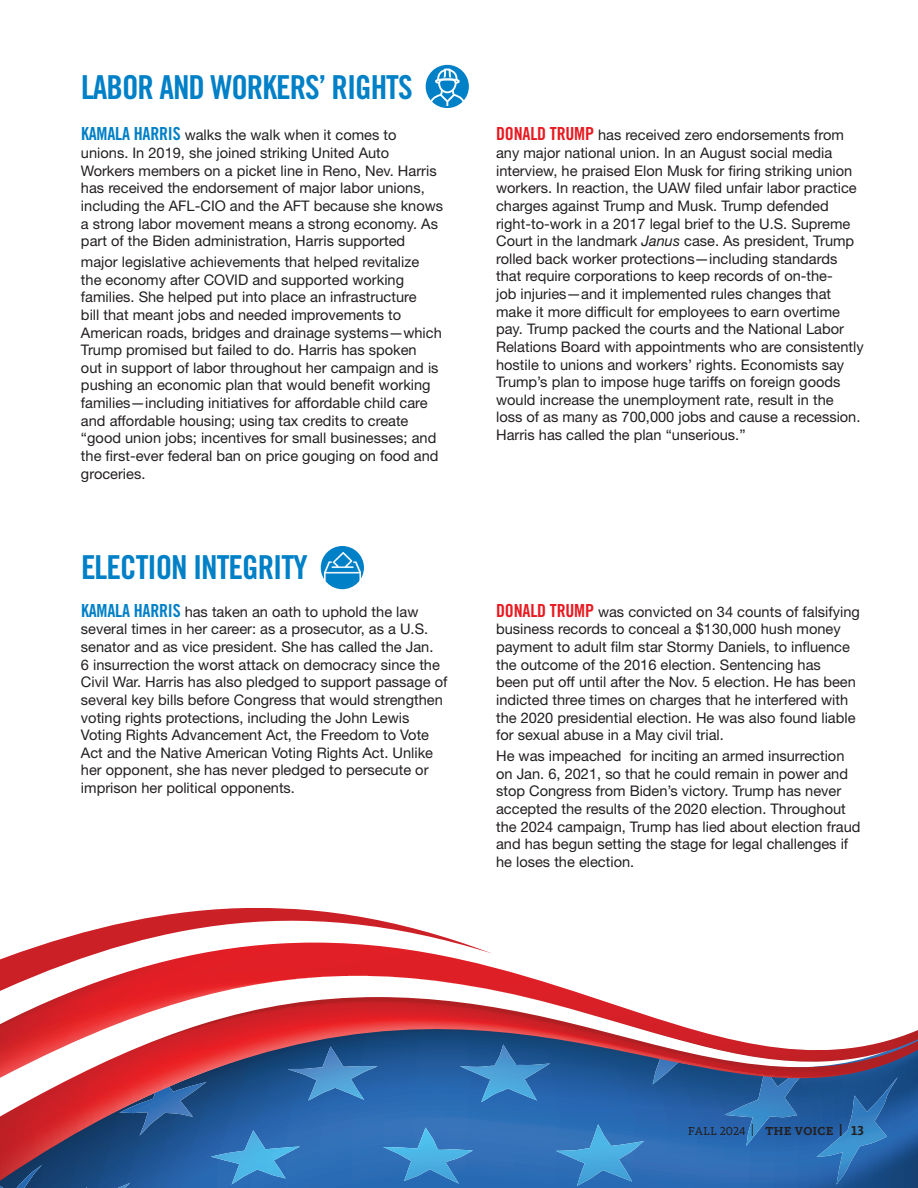
<style>
.page{position:relative;width:918px;height:1188px;background:#fff}
.page>*{position:absolute;margin:0;border:0;box-sizing:border-box;transform-origin:0 0}
.t1{font:33px "Trade Gothic LT Std Bd Cn 20";letter-spacing:-.03em;color:#0080c7}
.t2{font:14.7px/17.5px "Helvetica Neue LT Std";color:#231f20}
.t3{font:12px "Kievit Slab OT";color:#231f20}
.s1{font-family:"Trade Gothic LT Std Bd Cn 20";font-size:18px;color:#0080c7}
.s2{font-family:"Trade Gothic LT Std Bd Cn 20";font-size:18px;color:#e71b22}
.s3{font-style:italic}
.s4{font-weight:700}
.s5{font-weight:700;font-size:13.5px}
</style>
<div class="page">
<svg style="left:42px;top:1181px;width:876px;height:7px;background:#2562a8"></svg>
<img style="left:0;top:1181px;width:42px;height:7px">
<img style="left:86px;top:1183px;width:44px;height:5px">
<img style="left:211px;top:1181px;width:89px;height:4px">
<img style="left:383px;top:1181px;width:90px;height:3px">
<img style="left:556px;top:1181px;width:88px;height:5px">
<img style="left:816px;top:1181px;width:82px;height:4px">
<svg style="left:0;top:1078px;width:918px;height:103px;background:#3b66a3"></svg>
<svg style="left:0;top:967px;width:918px;height:111px"></svg>
<svg style="left:0;top:908px;width:492px;height:96px"></svg>
<div style="left:426px;top:65px;width:43px;height:43px;background:#0080c7;border-radius:50%"></div>
<svg style="left:429px;top:68px;width:37px;height:38px"></svg>
<div style="left:321px;top:546px;width:43px;height:43px;background:#0080c7;border-radius:50%"></div>
<img style="left:324px;top:552px;width:36px;height:30px">
<h1 class="t1" style="left:81px;top:67px;width:333px">LABOR AND WORKERS’ RIGHTS</h1>
<p class="t2" style="left:81px;top:126px;width:364px"><span class="s1">KAMALA HARRIS</span> walks the walk when it comes to unions. In 2019, she joined striking United Auto Workers members on a picket line in Reno, Nev. Harris has received the endorsement of major labor unions, including the AFL-CIO and the AFT because she knows a strong labor movement means a strong economy. As part of the Biden administration, Harris supported</p>
<p class="t2" style="left:81px;top:253px;width:362px">major legislative achievements that helped revitalize the economy after COVID and supported working families. She helped put into place an infrastructure<br>bill that meant jobs and needed improvements to American roads, bridges and drainage systems—which Trump promised but failed to do. Harris has spoken<br>out in support of labor throughout her campaign and is pushing an economic plan that would benefit working families—including initiatives for affordable child care and affordable housing; using tax credits to create “good union jobs; incentives for small businesses; and the first-ever federal ban on price gouging on food and groceries.</p>
<h1 class="t1" style="left:81px;top:547px;width:228px">ELECTION INTEGRITY</h1>
<p class="t2" style="left:496px;top:126px;width:369px"><span class="s2">DONALD TRUMP</span> has received zero endorsements from any major national union. In an August social media interview, he praised Elon Musk for firing striking union workers. In reaction, the UAW filed unfair labor practice charges against Trump and Musk. Trump defended right-to-work in a 2017 legal brief to the U.S. Supreme Court in the landmark <span class="s3">Janus</span> case. As president, Trump rolled back worker protections—including standards that require corporations to keep records of on-the-<br>job injuries—and it implemented rules changes that make it more difficult for employees to earn overtime pay. Trump packed the courts and the National Labor Relations Board with appointments who are consistently hostile to unions and workers’ rights. Economists say Trump’s plan to impose huge tariffs on foreign goods would increase the unemployment rate, result in the<br>loss of as many as 700,000 jobs and cause a recession.<br>Harris has called the plan “unserious.”</p>
<p class="t2" style="left:81px;top:603px;width:368px"><span class="s1">KAMALA HARRIS</span> has taken an oath to uphold the law several times in her career: as a prosecutor, as a U.S. senator and as vice president. She has called the Jan.<br>6 insurrection the worst attack on democracy since the Civil War. Harris has also pledged to support passage of several key bills before Congress that would strengthen voting rights protections, including the John Lewis Voting Rights Advancement Act, the Freedom to Vote Act and the Native American Voting Rights Act. Unlike her opponent, she has never pledged to persecute or imprison her political opponents.</p>
<p class="t2" style="left:496px;top:603px;width:365px"><span class="s2">DONALD TRUMP</span> was convicted on 34 counts of falsifying business records to conceal a $130,000 hush money payment to adult film star Stormy Daniels, to influence the outcome of the 2016 election. Sentencing has<br>been put off until after the Nov. 5 election. He has been indicted three times on charges that he interfered with the 2020 presidential election. He was also found liable for sexual abuse in a May civil trial.</p>
<p class="t2" style="left:496px;top:747px;width:366px">He was impeached for inciting an armed insurrection on Jan. 6, 2021, so that he could remain in power and stop Congress from Biden’s victory. Trump has never accepted the results of the 2020 election. Throughout the 2024 campaign, Trump has lied about election fraud and has begun setting the stage for legal challenges if he loses the election.</p>
<p class="t3" style="left:688px;top:1124px;width:177px">FALL 2024 | <span class="s4">THE VOICE |</span> <span class="s5">13</span></p>
</div>
